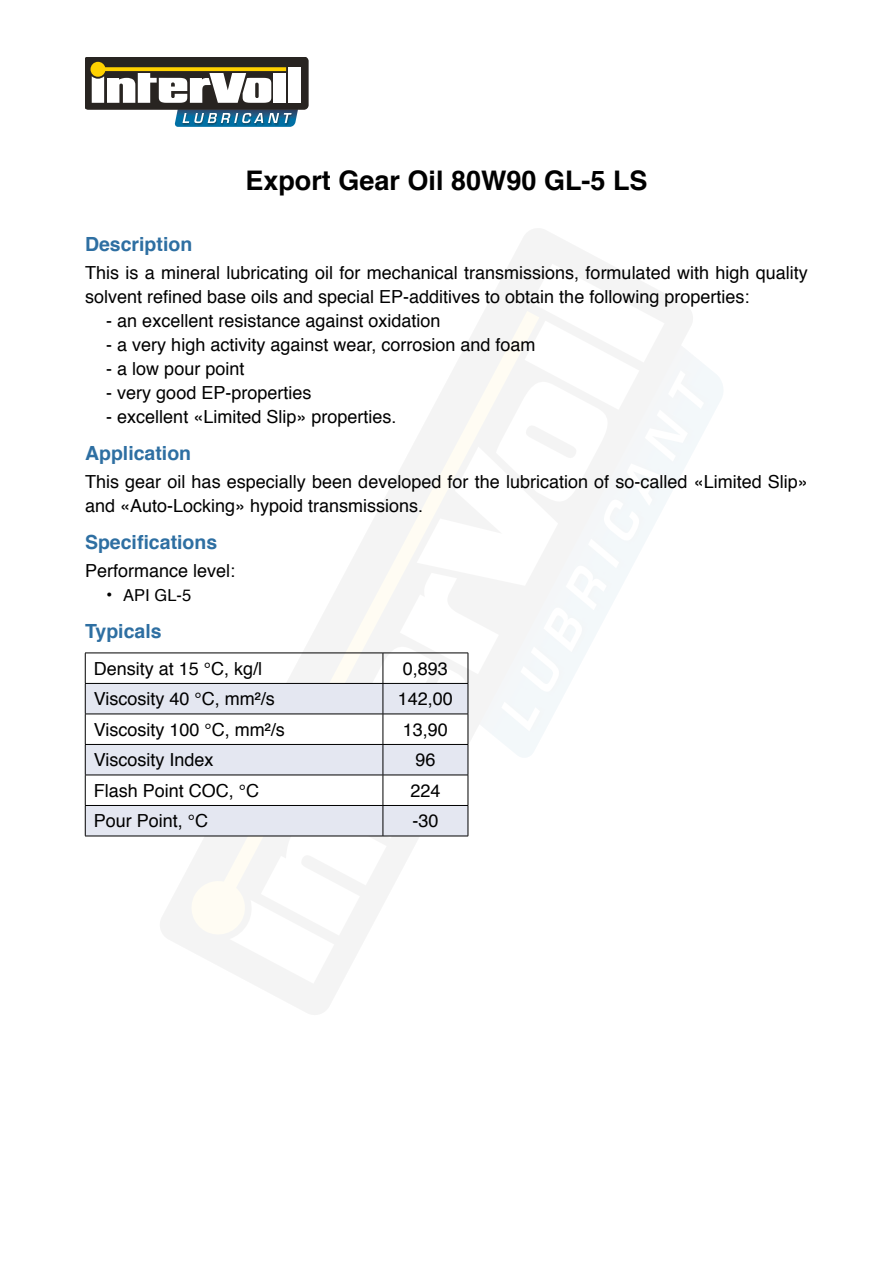
<style>
.page{position:relative;width:893px;height:1263px;background:#fff}
.page>*{position:absolute;margin:0;border:0;box-sizing:border-box;transform-origin:0 0}
.t1{font:700 27px "Helvetica";color:#000}
.t2{font:700 19.5px "Helvetica";color:#2e6fa2}
.t3{font:18px/24px "Helvetica";color:#000}
.t4{font:16.5px "Helvetica";color:#000}
.s1{font-size:18px}
</style>
<div class="page">
<svg style="left:85px;top:57px;width:224px;height:70px"></svg>
<svg style="left:695px;top:370px;width:9px;height:78px"></svg>
<svg style="left:254px;top:229px;width:441px;height:786px"></svg>
<svg style="left:85px;top:264px;width:579px;height:720px"></svg>
<hr style="left:85px;top:653px;width:298px;height:1px;background:#000">
<hr style="left:85px;top:653px;width:1px;height:30px;background:#000">
<hr style="left:383px;top:653px;width:85px;height:1px;background:#000">
<hr style="left:383px;top:653px;width:1px;height:30px;background:#000">
<hr style="left:468px;top:653px;width:1px;height:30px;background:#000">
<hr style="left:85px;top:683px;width:298px;height:1px;background:#000">
<hr style="left:85px;top:684px;width:1px;height:30px;background:#000">
<hr style="left:383px;top:683px;width:85px;height:1px;background:#000">
<hr style="left:383px;top:684px;width:1px;height:30px;background:#000">
<hr style="left:468px;top:684px;width:1px;height:30px;background:#000">
<hr style="left:85px;top:714px;width:298px;height:1px;background:#000">
<hr style="left:85px;top:714px;width:1px;height:30px;background:#000">
<hr style="left:383px;top:714px;width:85px;height:1px;background:#000">
<hr style="left:383px;top:714px;width:1px;height:30px;background:#000">
<hr style="left:468px;top:714px;width:1px;height:30px;background:#000">
<hr style="left:85px;top:744px;width:298px;height:1px;background:#000">
<hr style="left:85px;top:745px;width:1px;height:30px;background:#000">
<hr style="left:383px;top:744px;width:85px;height:1px;background:#000">
<hr style="left:383px;top:745px;width:1px;height:30px;background:#000">
<hr style="left:468px;top:745px;width:1px;height:30px;background:#000">
<hr style="left:85px;top:775px;width:298px;height:1px;background:#000">
<hr style="left:85px;top:775px;width:1px;height:30px;background:#000">
<hr style="left:383px;top:775px;width:85px;height:1px;background:#000">
<hr style="left:383px;top:775px;width:1px;height:30px;background:#000">
<hr style="left:468px;top:775px;width:1px;height:30px;background:#000">
<hr style="left:85px;top:805px;width:298px;height:1px;background:#000">
<hr style="left:85px;top:806px;width:1px;height:30px;background:#000">
<hr style="left:383px;top:805px;width:85px;height:1px;background:#000">
<hr style="left:383px;top:806px;width:1px;height:30px;background:#000">
<hr style="left:468px;top:806px;width:1px;height:30px;background:#000">
<hr style="left:85px;top:836px;width:298px;height:1px;background:#000">
<hr style="left:383px;top:836px;width:85px;height:1px;background:#000">
<h1 class="t1" style="left:245px;top:159px;width:404px">Export Gear Oil 80W90 GL-5 LS</h1>
<p class="t2" style="left:85px;top:228px;width:109px">Description</p>
<p class="t3" style="left:85px;top:262px;width:724px">This is a mineral lubricating oil for mechanical transmissions, formulated with high quality solvent refined base oils and special EP-additives to obtain the following properties:</p>
<p class="t3" style="left:106px;top:310px;width:336px">- an excellent resistance against oxidation</p>
<p class="t3" style="left:106px;top:334px;width:431px">- a very high activity against wear, corrosion and foam</p>
<p class="t3" style="left:106px;top:358px;width:140px">- a low pour point</p>
<p class="t3" style="left:106px;top:382px;width:207px">- very good EP-properties</p>
<p class="t3" style="left:106px;top:406px;width:292px">- excellent «Limited Slip» properties.</p>
<p class="t2" style="left:85px;top:437px;width:108px">Application</p>
<p class="t3" style="left:85px;top:471px;width:724px">This gear oil has especially been developed for the lubrication of so-called «Limited Slip» and «Auto-Locking» hypoid transmissions.</p>
<p class="t2" style="left:85px;top:527px;width:134px">Specifications</p>
<p class="t3" style="left:85px;top:560px;width:152px">Performance level:</p>
<p class="t4" style="left:106px;top:583px;width:86px"><span class="s1">•</span> API GL-5</p>
<p class="t2" style="left:85px;top:616px;width:78px">Typicals</p>
<p class="t3" style="left:94px;top:657px;width:170px">Density at 15 °C, kg/l</p>
<p class="t3" style="left:403px;top:657px;width:47px">0,893</p>
<p class="t3" style="left:94px;top:688px;width:182px">Viscosity 40 °C, mm²/s</p>
<p class="t3" style="left:398px;top:688px;width:57px">142,00</p>
<p class="t3" style="left:94px;top:718px;width:192px">Viscosity 100 °C, mm²/s</p>
<p class="t3" style="left:403px;top:718px;width:47px">13,90</p>
<p class="t3" style="left:94px;top:749px;width:121px">Viscosity Index</p>
<p class="t3" style="left:415px;top:749px;width:22px">96</p>
<p class="t3" style="left:94px;top:779px;width:167px">Flash Point COC, °C</p>
<p class="t3" style="left:410px;top:779px;width:32px">224</p>
<p class="t3" style="left:94px;top:810px;width:116px">Pour Point, °C</p>
<p class="t3" style="left:412px;top:810px;width:28px">-30</p>
</div>
